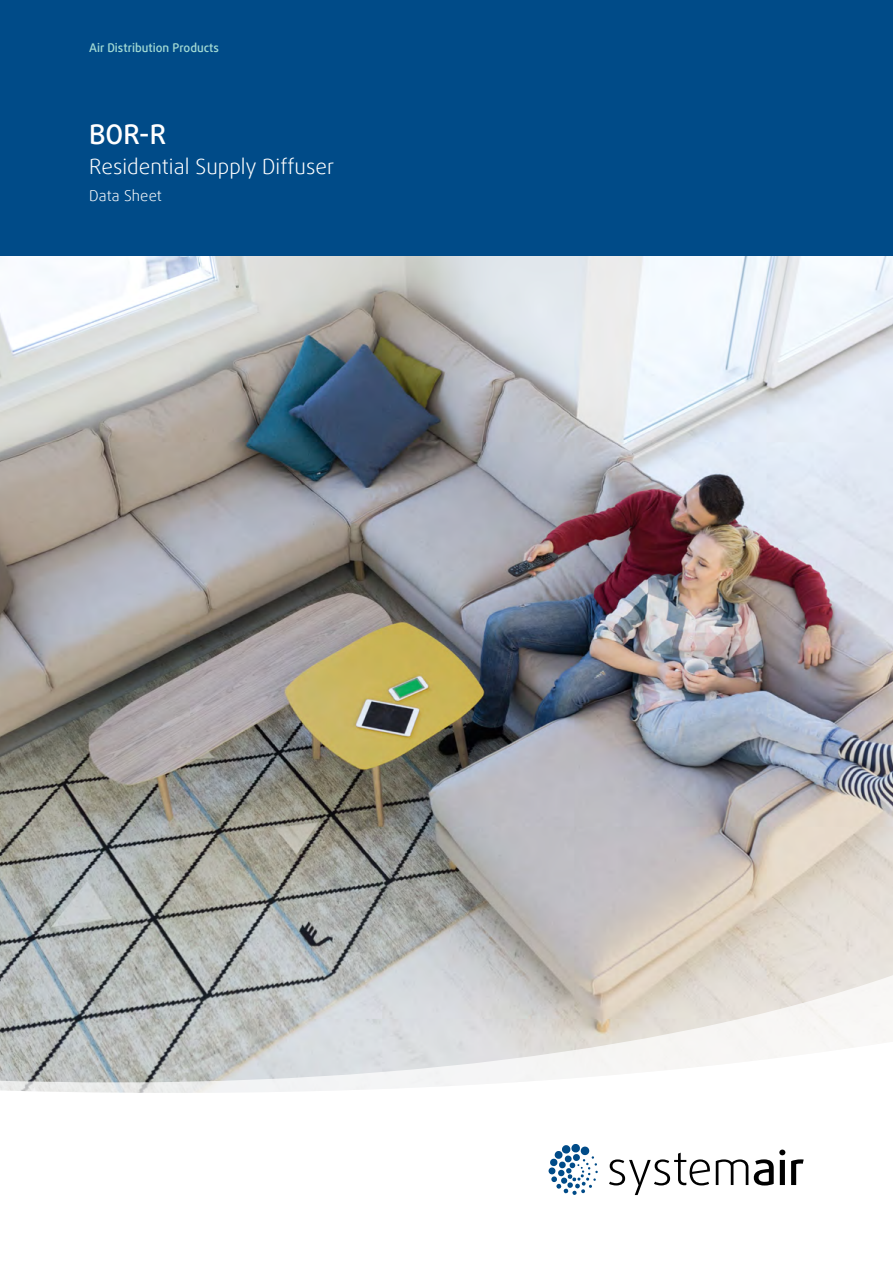
<style>
.page{position:relative;width:893px;height:1263px;background:#fff}
.page>*{position:absolute;margin:0;border:0;box-sizing:border-box;transform-origin:0 0}
.t1{font:500 27px "Daxline Offc Pro";color:#fff}
.t2{font:300 21px "Daxline Offc Pro";color:#fff}
.t3{font:300 15px "Daxline Offc Pro";color:#fff}
.t4{font:500 12px "Daxline Offc Pro";color:#a1d9d3}
</style>
<div class="page">
<img style="left:0;top:255px;width:893px;height:712px">
<svg style="left:0;top:967px;width:893px;height:229px"></svg>
<div style="left:0;top:0;width:893px;height:255px;background:#004b88"></div>
<svg style="left:609px;top:1149px;width:195px;height:46px"></svg>
<svg style="left:548px;top:1143px;width:50px;height:52px"></svg>
<p class="t4" style="left:89px;top:40px;width:131px">Air Distribution Products</p>
<p class="t1" style="left:89px;top:117px;width:79px">BOR-R</p>
<p class="t2" style="left:89px;top:153px;width:247px">Residential Supply Diffuser</p>
<p class="t3" style="left:89px;top:186px;width:74px">Data Sheet</p>
</div>
